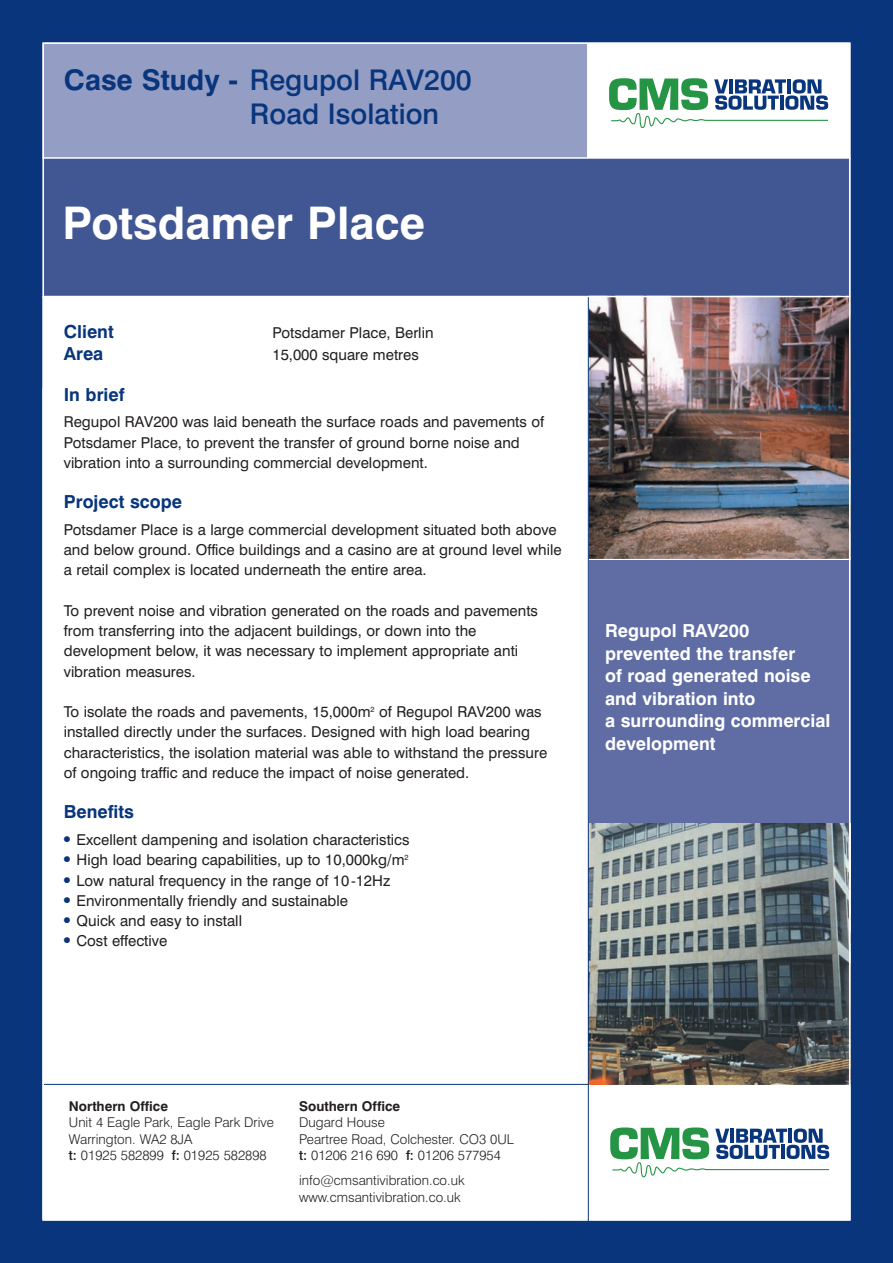
<style>
.page{position:relative;width:893px;height:1263px;background:#08357c}
.page>*{position:absolute;margin:0;border:0;box-sizing:border-box;transform-origin:0 0}
.t1{font:700 45px "Swiss 721 BT";color:#fff}
.t2{font:500 28.5px/34.2px "Swiss 721 BT";color:#08357c}
.t3{font:700 18px/22.5px "Swiss 721 BT";color:#fff}
.t4{font:700 18px "Swiss 721 BT";color:#08357c}
.t5{font:15px/20.2px "Swiss 721 BT";color:#231f20}
.t6{font:300 13.5px/16.5px "Swiss 721 BT";color:#231f20}
.t7{font:700 13.5px "Swiss 721 BT";color:#231f20}
.s1{font-weight:700}
.s2{font-weight:500}
</style>
<div class="page">
<div style="left:44px;top:44px;width:805px;height:1175px;background:#fff"></div>
<div style="left:43px;top:43px;width:544px;height:114px;background:#949dc4"></div>
<div style="left:43px;top:158px;width:807px;height:138px;background:#415793"></div>
<hr style="left:43px;top:157px;width:807px;height:2px;background:#fff">
<svg style="left:609px;top:78px;width:219px;height:50px"></svg>
<svg style="left:610px;top:1127px;width:219px;height:50px"></svg>
<hr style="left:43px;top:1084px;width:807px;height:1px;background:#08357c">
<img style="left:589px;top:297px;width:258px;height:262px">
<div style="left:589px;top:560px;width:261px;height:263px;background:#5f6da4"></div>
<img style="left:589px;top:823px;width:258px;height:261px">
<hr style="left:588px;top:296px;width:1px;height:947px;background:#08357c">
<hr style="left:43px;top:296px;width:807px;height:1px;background:#fff">
<h2 class="t2" style="left:250px;top:66px;width:223px;text-indent:-186px"><span class="s1">Case Study -</span> Regupol RAV200<br>Road Isolation</h2>
<h1 class="t1" style="left:62px;top:207px;width:364px">Potsdamer Place</h1>
<p class="t4" style="left:64px;top:325px;width:51px">Client</p>
<p class="t5" style="left:272px;top:324px;width:163px">Potsdamer Place, Berlin</p>
<p class="t4" style="left:64px;top:347px;width:41px">Area</p>
<p class="t5" style="left:272px;top:346px;width:148px">15,000 square metres</p>
<p class="t4" style="left:64px;top:388px;width:62px">In brief</p>
<p class="t5" style="left:64px;top:413px;width:482px">Regupol RAV200 was laid beneath the surface roads and pavements of<br>Potsdamer Place, to prevent the transfer of ground borne noise and vibration into a surrounding commercial development.</p>
<p class="t4" style="left:64px;top:495px;width:120px">Project scope</p>
<p class="t5" style="left:64px;top:521px;width:499px">Potsdamer Place is a large commercial development situated both above and below ground. Office buildings and a casino are at ground level while a retail complex is located underneath the entire area.</p>
<p class="t5" style="left:64px;top:602px;width:476px">To prevent noise and vibration generated on the roads and pavements from transferring into the adjacent buildings, or down into the development below, it was necessary to implement appropriate anti vibration measures.</p>
<p class="t5" style="left:64px;top:703px;width:485px">To isolate the roads and pavements, 15,000m<sup>2</sup> of Regupol RAV200 was installed directly under the surfaces. Designed with high load bearing characteristics, the isolation material was able to withstand the pressure of ongoing traffic and reduce the impact of noise generated.</p>
<p class="t4" style="left:64px;top:805px;width:72px">Benefits</p>
<p class="t5" style="left:64px;top:831px;width:347px"><sup>●</sup> Excellent dampening and isolation characteristics</p>
<p class="t5" style="left:64px;top:851px;width:346px"><sup>●</sup> High load bearing capabilities, up to 10,000kg/m<sup>2</sup></p>
<p class="t5" style="left:64px;top:872px;width:328px"><sup>●</sup> Low natural frequency in the range of 10-12Hz</p>
<p class="t5" style="left:64px;top:892px;width:286px"><sup>●</sup> Environmentally friendly and sustainable</p>
<p class="t5" style="left:64px;top:912px;width:180px"><sup>●</sup> Quick and easy to install</p>
<p class="t5" style="left:64px;top:932px;width:105px"><sup>●</sup> Cost effective</p>
<p class="t3" style="left:605px;top:621px;width:227px">Regupol RAV200 prevented the transfer<br>of road generated noise and vibration into<br>a surrounding commercial development</p>
<p class="t7" style="left:69px;top:1101px;width:101px">Northern Office</p>
<p class="t6" style="left:69px;top:1115px;width:206px">Unit 4 Eagle Park, Eagle Park Drive<br>Warrington. WA2 8JA<br><span class="s2">t:</span> 01925 582899 <span class="s2">f:</span> 01925 582898</p>
<p class="t7" style="left:299px;top:1101px;width:103px">Southern Office</p>
<p class="t6" style="left:299px;top:1115px;width:216px">Dugard House<br>Peartree Road, Colchester. CO3 0UL <span class="s2">t:</span> 01206 216 690 <span class="s2">f:</span> 01206 577954</p>
<p class="t6" style="left:299px;top:1173px;width:167px">info@cmsantivibration.co.uk www.cmsantivibration.co.uk</p>
</div>
